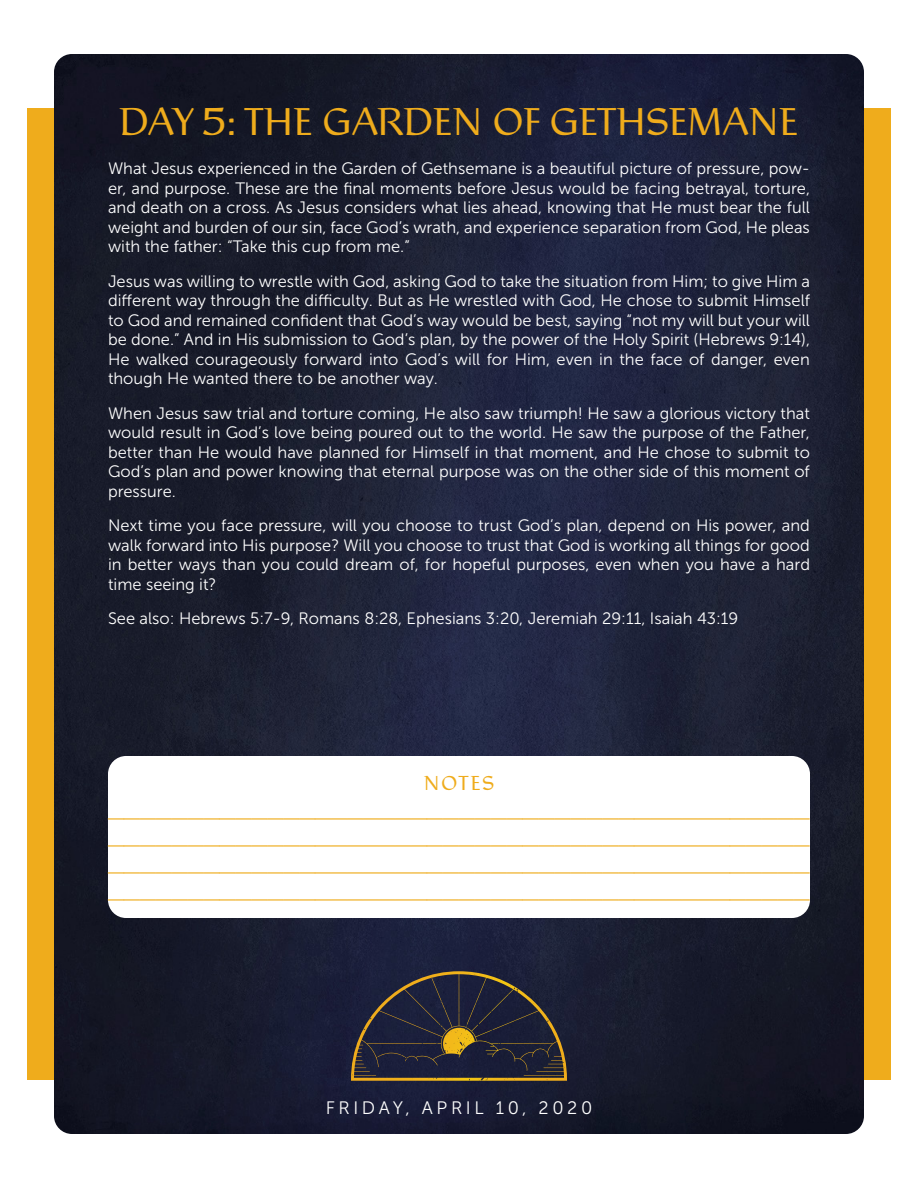
<style>
.page{position:relative;width:918px;height:1188px;background:#fff}
.page>*{position:absolute;margin:0;border:0;box-sizing:border-box;transform-origin:0 0}
.t1{font:34.5px "Rieven Uncial";color:#efac1c}
.t2{font:18px "Rieven Uncial";letter-spacing:.095em;color:#efac1c}
.devo_white{font:18px "Museo Sans 300";letter-spacing:.2em;color:#fff}
.devo_white-2{font:16.5px/19.5px "Museo Sans 300";color:#fff;text-align:justify}
</style>
<div class="page">
<div style="left:27px;top:108px;width:864px;height:972px;background:#efac1c"></div>
<img style="left:54px;top:54px;width:810px;height:1080px">
<svg style="left:351px;top:971px;width:216px;height:110px"></svg>
<div style="left:108px;top:756px;width:702px;height:162px;background:#fff;border-radius:18px"></div>
<p class="t1" style="left:120px;top:97px;width:680px">DAY 5: THE GARDEN OF GETHSEMANE</p>
<p class="devo_white-2" style="left:108px;top:159px;width:704px">What Jesus experienced in the Garden of Gethsemane is a beautiful picture of pressure, pow&shy;er, and purpose. These are the final moments before Jesus would be facing betrayal, torture, and death on a cross. As Jesus considers what lies ahead, knowing that He must bear the full weight and burden of our sin, face God’s wrath, and experience separation from God, He pleas with the father: “Take this cup from me.”</p>
<p class="devo_white-2" style="left:108px;top:272px;width:704px">Jesus was willing to wrestle with God, asking God to take the situation from Him; to give Him a different way through the difficulty. But as He wrestled with God, He chose to submit Himself to God and remained confident that God’s way would be best, saying “not my will but your will be done.” And in His submission to God’s plan, by the power of the Holy Spirit (Hebrews 9:14), He walked courageously forward into God’s will for Him, even in the face of danger, even though He wanted there to be another way.</p>
<p class="devo_white-2" style="left:108px;top:404px;width:704px">When Jesus saw trial and torture coming, He also saw triumph! He saw a glorious victory that would result in God’s love being poured out to the world. He saw the purpose of the Father, better than He would have planned for Himself in that moment, and He chose to submit to God’s plan and power knowing that eternal purpose was on the other side of this moment of pressure.</p>
<p class="devo_white-2" style="left:108px;top:516px;width:704px">Next time you face pressure, will you choose to trust God’s plan, depend on His power, and walk forward into His purpose? Will you choose to trust that God is working all things for good in better ways than you could dream of, for hopeful purposes, even when you have a hard time seeing it?</p>
<p class="devo_white-2" style="left:108px;top:609px;width:632px">See also: Hebrews 5:7-9, Romans 8:28, Ephesians 3:20, Jeremiah 29:11, Isaiah 43:19</p>
<p class="t2" style="left:424px;top:770px;width:72px">NOTES</p>
<p class="t2" style="left:108px;top:797px;width:703px">____________________________________________</p>
<p class="t2" style="left:108px;top:824px;width:703px">____________________________________________</p>
<p class="t2" style="left:108px;top:851px;width:703px">____________________________________________</p>
<p class="t2" style="left:108px;top:878px;width:703px">____________________________________________</p>
<p class="devo_white" style="left:326px;top:1098px;width:268px">FRIDAY, APRIL 10, 2020</p>
</div>
